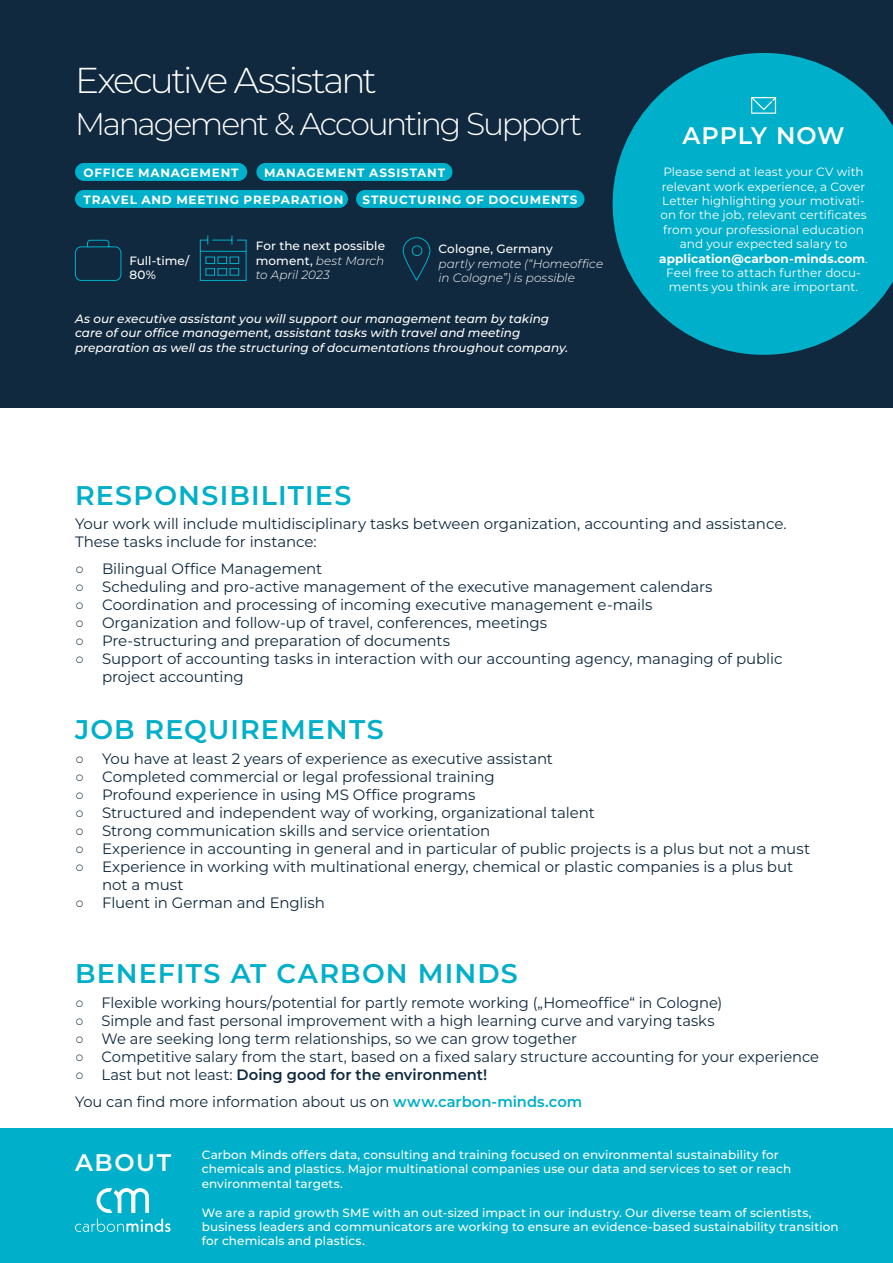
<style>
.page{position:relative;width:893px;height:1263px;background:#fff}
.page>*{position:absolute;margin:0;border:0;box-sizing:border-box;transform-origin:0 0}
.t1{font:300 36px "Montserrat";letter-spacing:-.065em;color:#fff}
.t2{font:300 31.5px "Montserrat";letter-spacing:-.07em;color:#fff}
.t3{font:600 27px "Montserrat";letter-spacing:.045em;color:#00afc9}
.t4{font:600 24px "Montserrat";letter-spacing:.045em;color:#fff}
.t5{font:15px/18px "Montserrat";letter-spacing:-.005em;color:#10293f}
.t6{font:500 12px/14.4px "Montserrat";letter-spacing:.005em;color:#fff}
.t7{font:12px/14.4px "Montserrat";letter-spacing:.005em;color:#fff;text-align:center}
.t8{font:italic 500 12px/14.4px "Montserrat";color:#fff}
.t9{font:700 12px "Montserrat";letter-spacing:.07em;color:#fff}
.t10{font:italic 300 12px/14.4px "Montserrat";color:#fff}
.s1{font-weight:300;font-style:italic}
.s2{font-weight:700}
.s3{font-family:"Century Gothic";font-weight:700}
.s4{font-weight:600}
.s5{font-weight:600;color:#00afc9}
</style>
<div class="page">
<div style="left:0;top:0;width:893px;height:408px;background:#10293f"></div>
<div style="left:0;top:1128px;width:893px;height:135px;background:#00afc9"></div>
<svg style="left:75px;top:1188px;width:96px;height:44px"></svg>
<div style="left:75px;top:163px;width:172px;height:18px;background:#00afc9;border-radius:9px"></div>
<div style="left:75px;top:190px;width:273px;height:18px;background:#00afc9;border-radius:9px"></div>
<div style="left:256px;top:163px;width:196px;height:18px;background:#00afc9;border-radius:9px"></div>
<div style="left:356px;top:190px;width:228px;height:18px;background:#00afc9;border-radius:9px"></div>
<svg style="left:200px;top:235px;width:47px;height:46px"></svg>
<svg style="left:402px;top:237px;width:29px;height:44px"></svg>
<svg style="left:75px;top:239px;width:47px;height:42px"></svg>
<svg style="left:613px;top:53px;width:280px;height:302px;fill:#00afc9"></svg>
<svg style="left:751px;top:97px;width:25px;height:17px"></svg>
<h1 class="t1" style="left:75px;top:57px;width:303px">Executive Assistant</h1>
<h2 class="t2" style="left:75px;top:103px;width:508px">Management &amp; Accounting Support</h2>
<p class="t9" style="left:84px;top:164px;width:157px">OFFICE MANAGEMENT</p>
<p class="t9" style="left:84px;top:191px;width:261px">TRAVEL AND MEETING PREPARATION</p>
<p class="t9" style="left:264px;top:164px;width:183px">MANAGEMENT ASSISTANT</p>
<p class="t9" style="left:362px;top:191px;width:217px">STRUCTURING OF DOCUMENTS</p>
<p class="t6" style="left:129px;top:253px;width:61px">Full-time/<br>80%</p>
<p class="t6" style="left:256px;top:238px;width:131px;text-align:justify">For the next possible moment, <span class="s1">best March to April 2023</span></p>
<p class="t6" style="left:439px;top:241px;width:116px">Cologne, Germany</p>
<p class="t10" style="left:439px;top:256px;width:166px">partly remote (“Homeoffice in Cologne”) is possible</p>
<p class="t8" style="left:75px;top:311px;width:495px">As our executive assistant you will support our management team by taking care of our office management, assistant tasks with travel and meeting preparation as well as the structuring of documentations throughout company.</p>
<h3 class="t3" style="left:75px;top:477px;width:278px">RESPONSIBILITIES</h3>
<h3 class="t4" style="left:682px;top:120px;width:164px">APPLY NOW</h3>
<p class="t7" style="left:659px;top:164px;width:210px">Please send at least your CV with relevant work experience, a Cover Letter highlighting your motivati&shy;on for the job, relevant certificates from your professional education and your expected salary to <span class="s2">application@carbon-minds.com</span>.<br>Feel free to attach further docu&shy;ments you think are important.</p>
<p class="t5" style="left:75px;top:514px;width:713px">Your work will include multidisciplinary tasks between organization, accounting and assistance.<br>These tasks include for instance:</p>
<p class="t5" style="left:75px;top:559px;width:249px"><span class="s3">○</span> Bilingual Office Management</p>
<p class="t5" style="left:75px;top:577px;width:639px"><span class="s3">○</span> Scheduling and pro-active management of the executive management calendars</p>
<p class="t5" style="left:75px;top:595px;width:579px"><span class="s3">○</span> Coordination and processing of incoming executive management e-mails</p>
<p class="t5" style="left:75px;top:613px;width:474px"><span class="s3">○</span> Organization and follow-up of travel, conferences, meetings</p>
<p class="t5" style="left:75px;top:631px;width:377px"><span class="s3">○</span> Pre-structuring and preparation of documents</p>
<p class="t5" style="left:102px;top:649px;width:682px;text-indent:-27px"><span class="s3">○</span> Support of accounting tasks in interaction with our accounting agency, managing of public project accounting</p>
<h3 class="t3" style="left:75px;top:711px;width:310px">JOB REQUIREMENTS</h3>
<p class="t5" style="left:75px;top:749px;width:479px"><span class="s3">○</span> You have at least 2 years of experience as executive assistant</p>
<p class="t5" style="left:75px;top:767px;width:421px"><span class="s3">○</span> Completed commercial or legal professional training</p>
<p class="t5" style="left:75px;top:785px;width:402px"><span class="s3">○</span> Profound experience in using MS Office programs</p>
<p class="t5" style="left:75px;top:803px;width:521px"><span class="s3">○</span> Structured and independent way of working, organizational talent</p>
<p class="t5" style="left:75px;top:821px;width:417px"><span class="s3">○</span> Strong communication skills and service orientation</p>
<p class="t5" style="left:75px;top:839px;width:737px"><span class="s3">○</span> Experience in accounting in general and in particular of public projects is a plus but not a must</p>
<p class="t5" style="left:102px;top:857px;width:693px;text-indent:-27px"><span class="s3">○</span> Experience in working with multinational energy, chemical or plastic companies is a plus but not a must</p>
<p class="t5" style="left:75px;top:893px;width:251px"><span class="s3">○</span> Fluent in German and English</p>
<h3 class="t3" style="left:75px;top:955px;width:444px">BENEFITS AT CARBON MINDS</h3>
<p class="t5" style="left:75px;top:993px;width:649px"><span class="s3">○</span> Flexible working hours/potential for partly remote working („Homeoffice“ in Cologne)</p>
<p class="t5" style="left:75px;top:1011px;width:641px"><span class="s3">○</span> Simple and fast personal improvement with a high learning curve and varying tasks</p>
<p class="t5" style="left:75px;top:1029px;width:504px"><span class="s3">○</span> We are seeking long term relationships, so we can grow together</p>
<p class="t5" style="left:75px;top:1047px;width:745px"><span class="s3">○</span> Competitive salary from the start, based on a fixed salary structure accounting for your experience</p>
<p class="t5" style="left:75px;top:1060px;width:509px;line-height:27px"><span class="s3">○</span> Last but not least: <span class="s4">Doing good for the environment!<br></span>You can find more information about us on <span class="s5">www.carbon-minds.com</span></p>
<h3 class="t4" style="left:75px;top:1146px;width:98px">ABOUT</h3>
<p class="t6" style="left:202px;top:1147px;width:591px">Carbon Minds offers data, consulting and training focused on environmental sustainability for chemicals and plastics. Major multinational companies use our data and services to set or reach environmental targets.</p>
<p class="t6" style="left:202px;top:1205px;width:638px">We are a rapid growth SME with an out-sized impact in our industry. Our diverse team of scientists, business leaders and communicators are working to ensure an evidence-based sustainability transition for chemicals and plastics.</p>
</div>
